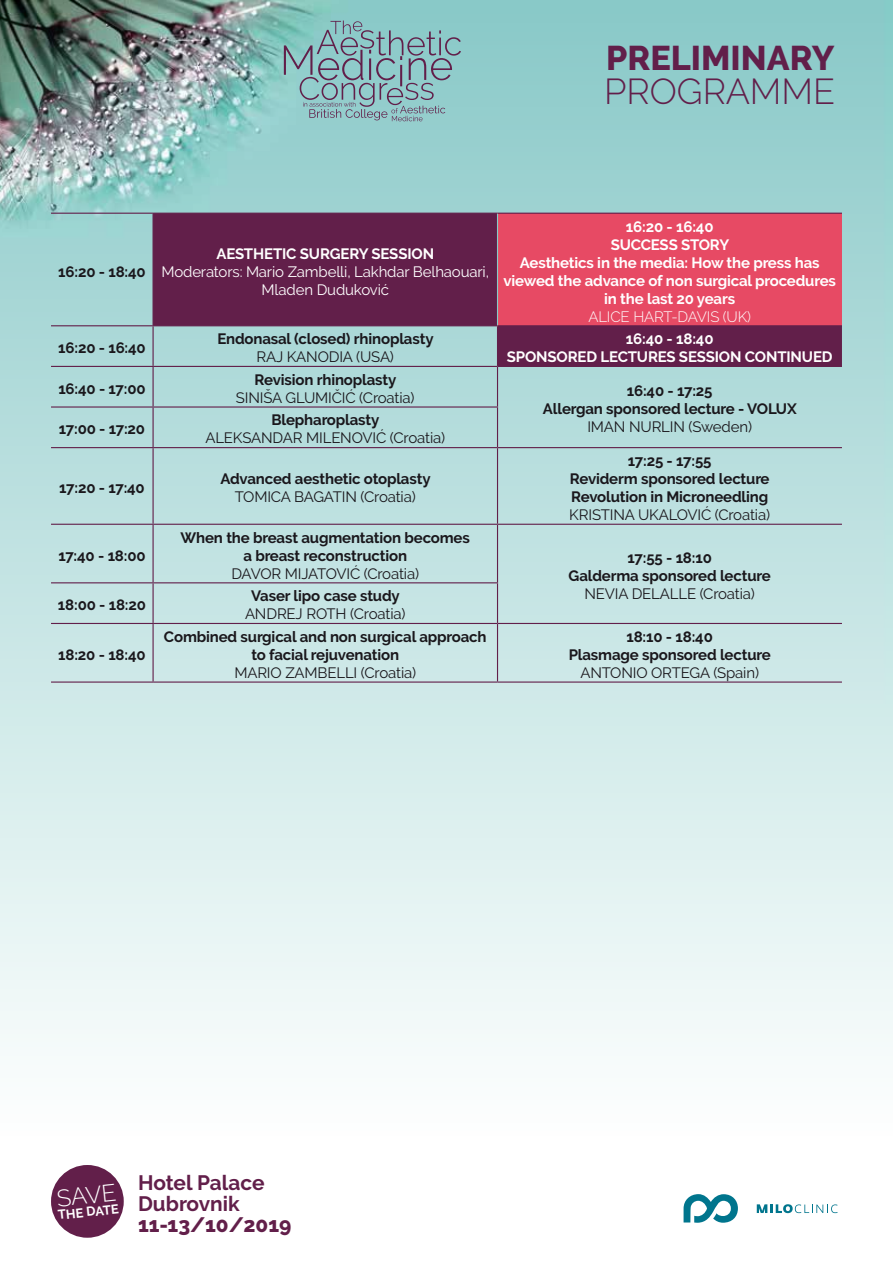
<style>
.page{position:relative;width:893px;height:1263px;background:#fff}
.page>*{position:absolute;margin:0;border:0;box-sizing:border-box;transform-origin:0 0}
.t1{font:300 36px "Raleway";color:#621f4a}
.t2{font:800 34.2px "Raleway";color:#621f4a}
.t3{font:300 23.85px "Raleway";color:#fff}
.t4{font:700 20.85px/20.9px "Raleway";color:#621f4a}
.t5{font:800 20.85px "Raleway";color:#621f4a}
.t6{font:700 15px/18px "Raleway";letter-spacing:-.01em;color:#1a171c;text-align:center}
.t7{font:15px "Raleway";letter-spacing:-.01em;color:#1a171c}
.t8{font:700 15px/18px "Raleway";letter-spacing:-.01em;color:#fff;text-align:center}
.t9{font:15px/18px "Raleway";letter-spacing:-.01em;color:#fff;text-align:center}
.t10{font:300 15px "Raleway";letter-spacing:-.01em;color:#fff}
.t11{font:700 12.9px "Raleway";color:#fff}
</style>
<div class="page">
<svg style="left:0;top:704px;width:893px;height:343px;fill:#e2f2f1"></svg>
<img style="left:0;top:0;width:893px;height:704px">
<svg style="left:284px;top:21px;width:177px;height:100px;background:#88b2b7"></svg>
<svg style="left:684px;top:1194px;width:54px;height:29px"></svg>
<svg style="left:757px;top:1204px;width:81px;height:9px"></svg>
<div style="left:51px;top:1165px;width:73px;height:73px;background:#621f4a;border-radius:50%"></div>
<svg style="left:154px;top:214px;width:688px;height:152px;background:#714567"></svg>
<div style="left:497px;top:213px;width:345px;height:113px;background:#e74a64"></div>
<hr style="left:51px;top:213px;width:102px;height:1px;background:#621f4a">
<hr style="left:153px;top:213px;width:344px;height:1px;background:#621f4a">
<hr style="left:153px;top:214px;width:1px;height:111px;background:#621f4a">
<hr style="left:497px;top:213px;width:345px;height:1px;background:#621f4a">
<hr style="left:51px;top:325px;width:102px;height:1px;background:#621f4a">
<hr style="left:153px;top:325px;width:344px;height:1px;background:#621f4a">
<hr style="left:153px;top:326px;width:1px;height:40px;background:#621f4a">
<hr style="left:497px;top:325px;width:345px;height:1px;background:#621f4a">
<hr style="left:497px;top:326px;width:1px;height:40px;background:#621f4a">
<hr style="left:51px;top:366px;width:102px;height:1px;background:#621f4a">
<hr style="left:153px;top:366px;width:344px;height:1px;background:#621f4a">
<hr style="left:153px;top:367px;width:1px;height:39px;background:#621f4a">
<hr style="left:497px;top:366px;width:345px;height:1px;background:#621f4a">
<hr style="left:497px;top:367px;width:1px;height:39px;background:#621f4a">
<hr style="left:51px;top:406px;width:102px;height:2px;background:#621f4a">
<hr style="left:153px;top:406px;width:345px;height:2px;background:#621f4a">
<hr style="left:153px;top:408px;width:1px;height:39px;background:#621f4a">
<hr style="left:497px;top:408px;width:1px;height:39px;background:#621f4a">
<hr style="left:51px;top:447px;width:102px;height:1px;background:#621f4a">
<hr style="left:153px;top:447px;width:344px;height:1px;background:#621f4a">
<hr style="left:153px;top:448px;width:1px;height:76px;background:#621f4a">
<hr style="left:497px;top:447px;width:345px;height:1px;background:#621f4a">
<hr style="left:497px;top:448px;width:1px;height:76px;background:#621f4a">
<hr style="left:51px;top:524px;width:102px;height:1px;background:#621f4a">
<hr style="left:153px;top:524px;width:344px;height:1px;background:#621f4a">
<hr style="left:153px;top:525px;width:1px;height:57px;background:#621f4a">
<hr style="left:497px;top:524px;width:345px;height:1px;background:#621f4a">
<hr style="left:497px;top:525px;width:1px;height:57px;background:#621f4a">
<hr style="left:51px;top:582px;width:102px;height:1px;background:#621f4a">
<hr style="left:153px;top:582px;width:345px;height:1px;background:#621f4a">
<hr style="left:153px;top:583px;width:1px;height:40px;background:#621f4a">
<hr style="left:497px;top:583px;width:1px;height:40px;background:#621f4a">
<hr style="left:51px;top:623px;width:102px;height:1px;background:#621f4a">
<hr style="left:153px;top:623px;width:344px;height:1px;background:#621f4a">
<hr style="left:153px;top:624px;width:1px;height:57px;background:#621f4a">
<hr style="left:497px;top:623px;width:345px;height:1px;background:#621f4a">
<hr style="left:497px;top:624px;width:1px;height:57px;background:#621f4a">
<hr style="left:51px;top:681px;width:102px;height:2px;background:#621f4a">
<hr style="left:153px;top:681px;width:344px;height:2px;background:#621f4a">
<hr style="left:497px;top:681px;width:345px;height:2px;background:#621f4a">
<hr style="left:497px;top:214px;width:1px;height:111px;background:#87cbc7">
<h2 class="t2" style="left:606px;top:39px;width:230px">PRELIMINARY</h2>
<h1 class="t1" style="left:604px;top:70px;width:232px">PROGRAMME</h1>
<p class="t6" style="left:58px;top:262px;width:89px">16:20 - 18:40</p>
<p class="t6" style="left:58px;top:339px;width:89px">16:20 - 16:40</p>
<p class="t8" style="left:216px;top:244px;width:219px">AESTHETIC SURGERY SESSION</p>
<p class="t9" style="left:161px;top:262px;width:329px">Moderators: Mario Zambelli, Lakhdar Belhaouari,<br>Mladen Duduković</p>
<p class="t6" style="left:217px;top:330px;width:218px">Endonasal (closed) rhinoplasty</p>
<p class="t7" style="left:257px;top:348px;width:139px">RAJ KANODIA (USA)</p>
<p class="t8" style="left:503px;top:217px;width:334px">16:20 - 16:40<br>SUCCESS STORY<br>Aesthetics in the media: How the press has viewed the advance of non surgical procedures in the last 20 years</p>
<p class="t10" style="left:588px;top:307px;width:164px">ALICE HART-DAVIS (UK)</p>
<p class="t8" style="left:507px;top:330px;width:327px">16:40 - 18:40<br>SPONSORED LECTURES SESSION CONTINUED</p>
<p class="t6" style="left:254px;top:371px;width:143px">Revision rhinoplasty</p>
<p class="t7" style="left:236px;top:389px;width:180px">SINIŠA GLUMIČIĆ (Croatia)</p>
<p class="t6" style="left:543px;top:382px;width:255px">16:40 - 17:25<br>Allergan sponsored lecture - VOLUX</p>
<p class="t6" style="left:58px;top:380px;width:89px">16:40 - 17:00</p>
<p class="t6" style="left:271px;top:411px;width:110px">Blepharoplasty</p>
<p class="t7" style="left:205px;top:429px;width:241px">ALEKSANDAR MILENOVIĆ (Croatia)</p>
<p class="t6" style="left:59px;top:420px;width:88px">17:00 - 17:20</p>
<p class="t7" style="left:587px;top:418px;width:166px">IMAN NURLIN (Sweden)</p>
<p class="t6" style="left:59px;top:479px;width:87px">17:20 - 17:40</p>
<p class="t6" style="left:58px;top:546px;width:89px">17:40 - 18:00</p>
<p class="t6" style="left:58px;top:596px;width:90px">18:00 - 18:20</p>
<p class="t6" style="left:58px;top:646px;width:89px">18:20 - 18:40</p>
<p class="t6" style="left:220px;top:470px;width:212px">Advanced aesthetic otoplasty</p>
<p class="t7" style="left:235px;top:488px;width:183px">TOMICA BAGATIN (Croatia)</p>
<p class="t6" style="left:181px;top:528px;width:291px">When the breast augmentation becomes a breast reconstruction</p>
<p class="t7" style="left:231px;top:565px;width:189px">DAVOR MIJATOVIĆ (Croatia)</p>
<p class="t6" style="left:251px;top:587px;width:150px">Vaser lipo case study</p>
<p class="t7" style="left:245px;top:605px;width:162px">ANDREJ ROTH (Croatia)</p>
<p class="t6" style="left:164px;top:628px;width:324px">Combined surgical and non surgical approach to facial rejuvenation</p>
<p class="t7" style="left:234px;top:664px;width:183px">MARIO ZAMBELLI (Croatia)</p>
<p class="t6" style="left:570px;top:452px;width:201px">17:25 - 17:55<br>Reviderm sponsored lecture<br>Revolution in Microneedling</p>
<p class="t7" style="left:569px;top:506px;width:202px">KRISTINA UKALOVIĆ (Croatia)</p>
<p class="t6" style="left:569px;top:549px;width:204px">17:55 - 18:10<br>Galderma sponsored lecture</p>
<p class="t7" style="left:584px;top:585px;width:172px">NEVIA DELALLE (Croatia)</p>
<p class="t6" style="left:569px;top:628px;width:204px">18:10 - 18:40<br>Plasmage sponsored lecture</p>
<p class="t7" style="left:580px;top:664px;width:180px">ANTONIO ORTEGA (Spain)</p>
<h3 class="t3" style="left:56px;top:1184px;width:61px;rotate:-6deg">SAVE</h3>
<p class="t11" style="left:57px;top:1207px;width:63px;rotate:-6deg">THE DATE</p>
<h3 class="t4" style="left:138px;top:1173px;width:128px">Hotel Palace<br>Dubrovnik</h3>
<h3 class="t5" style="left:138px;top:1213px;width:155px">11-13/10/2019</h3>
</div>
